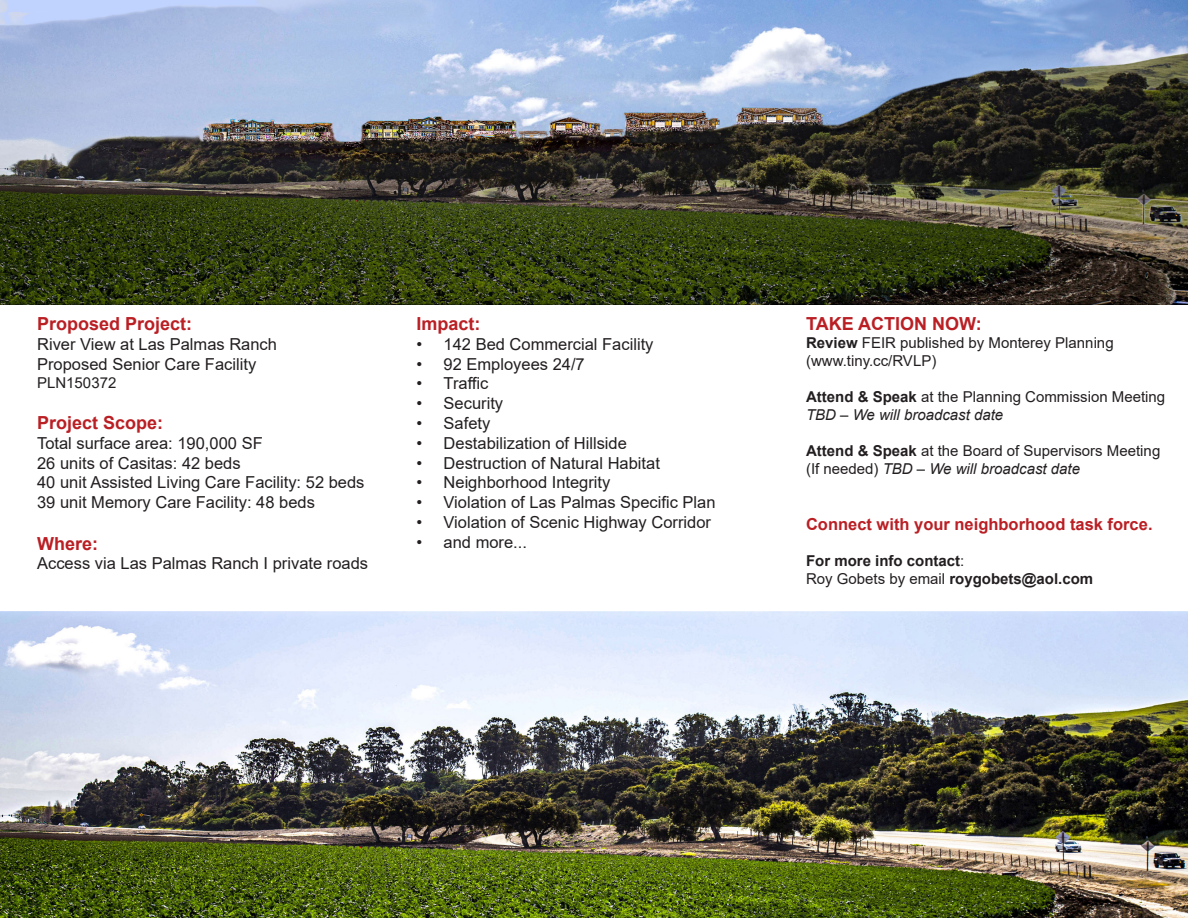
<style>
.page{position:relative;width:1188px;height:918px;background:#fff}
.page>*{position:absolute;margin:0;border:0;box-sizing:border-box;transform-origin:0 0}
.t1{font:700 18px "Arial";color:#ba1f24}
.t2{font:16.5px "Arial";color:#231f20}
.t3{font:700 16.5px "Arial";color:#ba1f24}
.t4{font:15px/18px "Arial";color:#231f20}
.t5{font:700 15px "Arial";color:#231f20}
.t6{font:italic 15px "Arial";color:#231f20}
.s1{font-weight:700}
.s2{font-style:italic}
.s3{font-style:normal}
.s4{font-weight:400}
</style>
<div class="page">
<img style="left:0;top:611px;width:1188px;height:307px">
<img style="left:0;top:0;width:1188px;height:305px">
<p class="t1" style="left:37px;top:311px;width:157px">Proposed Project:</p>
<p class="t2" style="left:37px;top:333px;width:241px">River View at Las Palmas Ranch</p>
<p class="t2" style="left:37px;top:353px;width:221px">Proposed Senior Care Facility</p>
<p class="t4" style="left:37px;top:373px;width:81px">PLN150372</p>
<p class="t1" style="left:37px;top:410px;width:128px">Project Scope:</p>
<p class="t2" style="left:37px;top:432px;width:227px">Total surface area: 190,000 SF</p>
<p class="t2" style="left:37px;top:452px;width:205px">26 units of Casitas: 42 beds</p>
<p class="t2" style="left:37px;top:471px;width:329px">40 unit Assisted Living Care Facility: 52 beds</p>
<p class="t2" style="left:37px;top:491px;width:279px">39 unit Memory Care Facility: 48 beds</p>
<p class="t1" style="left:37px;top:531px;width:63px">Where:</p>
<p class="t2" style="left:37px;top:552px;width:333px">Access via Las Palmas Ranch I private roads</p>
<p class="t1" style="left:417px;top:311px;width:66px">Impact:</p>
<p class="t2" style="left:417px;top:333px;width:238px">• 142 Bed Commercial Facility</p>
<p class="t2" style="left:417px;top:353px;width:170px">• 92 Employees 24/7</p>
<p class="t2" style="left:417px;top:372px;width:73px">• Traffic</p>
<p class="t2" style="left:417px;top:392px;width:88px">• Security</p>
<p class="t2" style="left:417px;top:412px;width:75px">• Safety</p>
<p class="t2" style="left:417px;top:432px;width:212px">• Destabilization of Hillside</p>
<p class="t2" style="left:417px;top:452px;width:245px">• Destruction of Natural Habitat</p>
<p class="t2" style="left:417px;top:471px;width:195px">• Neighborhood Integrity</p>
<p class="t2" style="left:417px;top:491px;width:301px">• Violation of Las Palmas Specific Plan</p>
<p class="t2" style="left:417px;top:511px;width:296px">• Violation of Scenic Highway Corridor</p>
<p class="t2" style="left:417px;top:531px;width:112px">• and more...</p>
<p class="t1" style="left:806px;top:311px;width:177px">TAKE ACTION NOW:</p>
<p class="t4" style="left:806px;top:334px;width:309px"><span class="s1">Review</span> FEIR published by Monterey Planning</p>
<p class="t4" style="left:806px;top:352px;width:132px">(www.tiny.cc/RVLP)</p>
<p class="t4" style="left:806px;top:388px;width:361px"><span class="s1">Attend &amp; Speak</span> at the Planning Commission Meeting<br><span class="s2">TBD – We will broadcast date</span></p>
<p class="t4" style="left:806px;top:442px;width:356px"><span class="s1">Attend &amp; Speak</span> at the Board of Supervisors Meeting</p>
<p class="t6" style="left:806px;top:459px;width:276px"><span class="s3">(If needed)</span> TBD – We will broadcast date</p>
<p class="t3" style="left:806px;top:512px;width:348px">Connect with your neighborhood task force.</p>
<p class="t5" style="left:806px;top:550px;width:160px">For more info contact<span class="s4">:</span></p>
<p class="t5" style="left:806px;top:568px;width:289px"><span class="s4">Roy Gobets by email</span> roygobets@aol.com</p>
</div>
